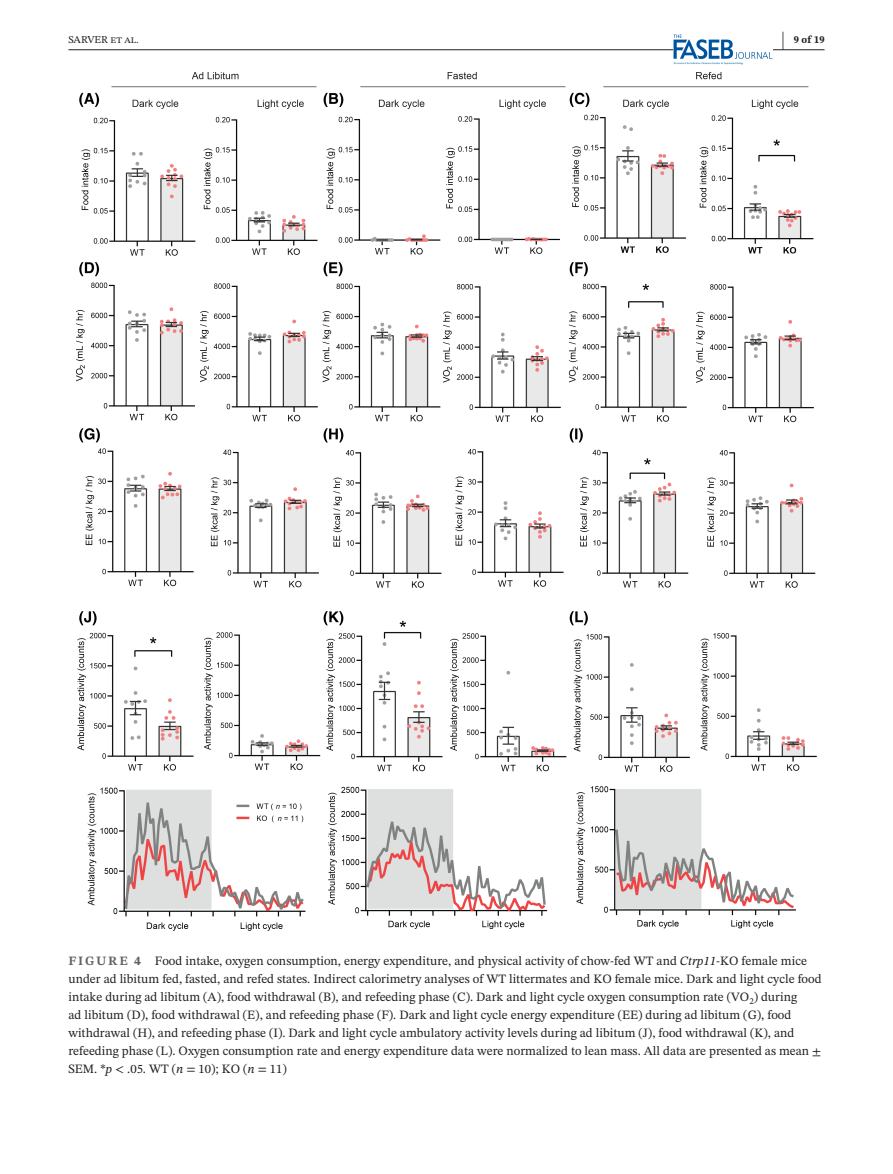
<style>
.page{position:relative;width:893px;height:1174px;background:#fff}
.page>*{position:absolute;margin:0;border:0;box-sizing:border-box;transform-origin:0 0}
.t1{font:700 21px "STIX Two Text";color:#231f20;scale:.42 1}
.t2{font:12.75px/18px "STIX Two Text";color:#231f20}
.t3{font:10.5px "STIX Two Text";color:#231f20}
.t4{font:700 10.5px "STIX Two Text";color:#231f20}
.s1{font-weight:700;color:#636366}
.s2{font-style:italic}
</style>
<div class="page">
<hr style="left:68px;top:49px;width:756px;height:1px;background:#231f20">
<img style="left:673px;top:35px;width:99px;height:30px">
<img style="left:76px;top:72px;width:741px;height:859px">
<h1 class="t1" style="left:782px;top:24px;width:8px">|</h1>
<p class="t3" style="left:68px;top:32px;width:72px">SARVER et al.</p>
<p class="t4" style="left:794px;top:32px;width:32px">9 of 19</p>
<p class="t2" style="left:68px;top:951px;width:755px"><span class="s1">FIGURE 4</span> Food intake, oxygen consumption, energy expenditure, and physical activity of chow-fed WT and <span class="s2">Ctrp11</span>-KO female mice under ad libitum fed, fasted, and refed states. Indirect calorimetry analyses of WT littermates and KO female mice. Dark and light cycle food intake during ad libitum (A), food withdrawal (B), and refeeding phase (C). Dark and light cycle oxygen consumption rate (VO<sub>2</sub>) during<br>ad libitum (D), food withdrawal (E), and refeeding phase (F). Dark and light cycle energy expenditure (EE) during ad libitum (G), food withdrawal (H), and refeeding phase (I). Dark and light cycle ambulatory activity levels during ad libitum (J), food withdrawal (K), and refeeding phase (L). Oxygen consumption rate and energy expenditure data were normalized to lean mass. All data are presented as mean ± SEM. *<span class="s2">p</span> &lt; .05. WT (<span class="s2">n</span> = 10); KO (<span class="s2">n</span> = 11)</p>
</div>
